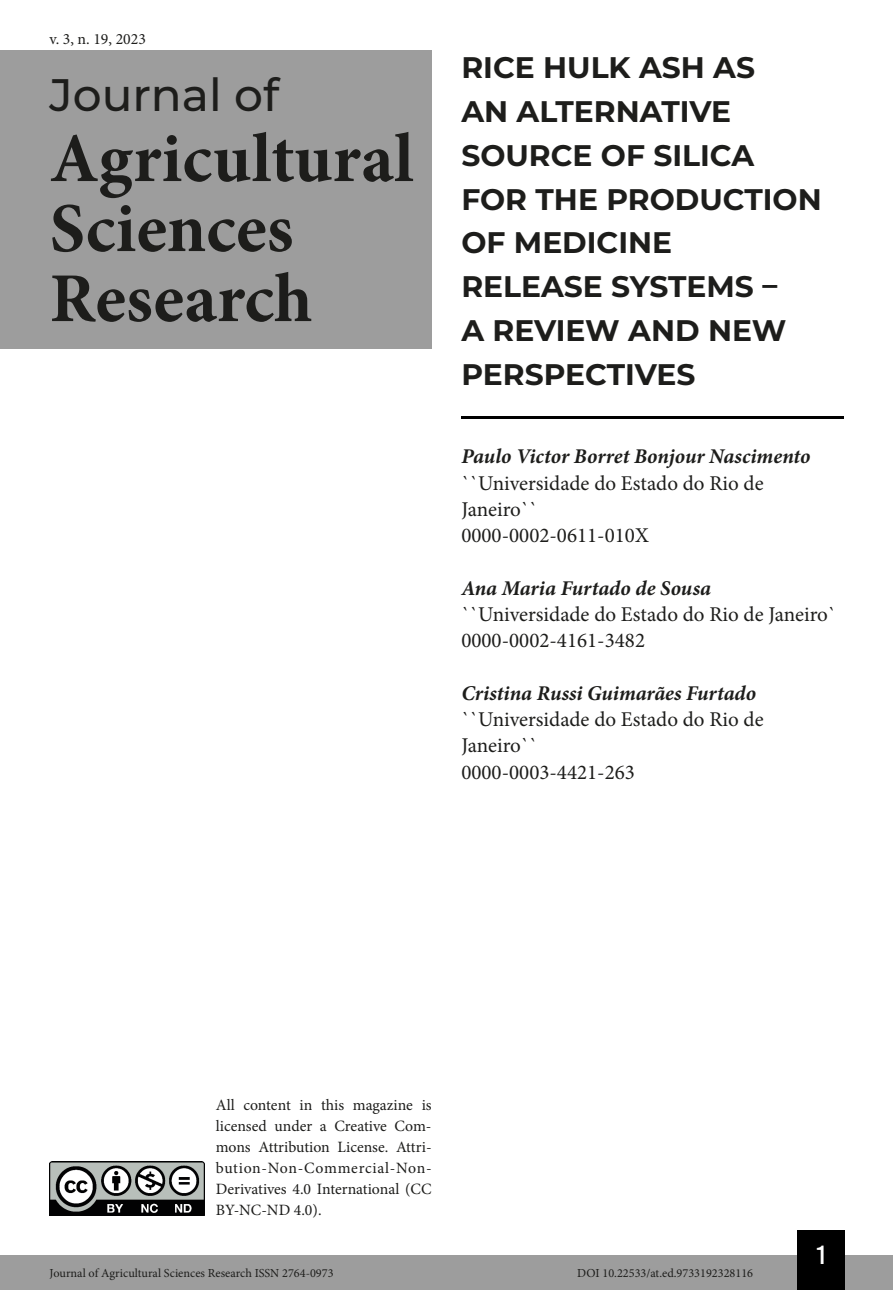
<style>
.page{position:relative;width:893px;height:1290px;background:#fff}
.page>*{position:absolute;margin:0;border:0;box-sizing:border-box;transform-origin:0 0}
.t1{font:700 70px/70px "Minion Pro";color:#1d1d1b}
.t2{font:500 45.5px "Montserrat";color:#1d1d1b}
.t3{font:700 29.75px/43.8px "Montserrat";color:#1d1d1b}
.t4{font:26.25px "Bebas Kai";color:#fff}
.t5{font:21px/26.2px "Minion Pro";color:#1d1d1b}
.t6{font:italic 700 21px "Minion Pro";letter-spacing:-.005em;color:#1d1d1b}
.t7{font:15.75px/21px "Minion Pro";color:#1d1d1b;text-align:justify}
.t8{font:12.25px "Minion Pro";color:#1d1d1b}
</style>
<div class="page">
<div style="left:0;top:1255px;width:893px;height:35px;background:#9d9d9d"></div>
<div style="left:797px;top:1230px;width:48px;height:60px;background:#000"></div>
<img style="left:50px;top:1161px;width:154px;height:54px">
<div style="left:0;top:50px;width:432px;height:298px;background:#9d9d9d"></div>
<hr style="left:461px;top:416px;width:382px;height:2px;background:#000">
<p class="t7" style="left:50px;top:28px;width:98px">v. 3, n. 19, 2023</p>
<h2 class="t2" style="left:50px;top:63px;width:231px">Journal of</h2>
<h1 class="t1" style="left:50px;top:123px;width:366px">Agricultural<br>Sciences<br>Research</h1>
<h3 class="t3" style="left:461px;top:44px;width:362px">RICE HULK ASH AS<br>AN ALTERNATIVE<br>SOURCE OF SILICA<br>FOR THE PRODUCTION<br>OF MEDICINE<br>RELEASE SYSTEMS –<br>A REVIEW AND NEW<br>PERSPECTIVES</h3>
<p class="t6" style="left:461px;top:442px;width:351px">Paulo Victor Borret Bonjour Nascimento</p>
<p class="t5" style="left:461px;top:470px;width:304px">``Universidade do Estado do Rio de<br>Janeiro``<br>0000-0002-0611-010X</p>
<p class="t6" style="left:461px;top:573px;width:251px">Ana Maria Furtado de Sousa</p>
<p class="t5" style="left:461px;top:601px;width:376px">``Universidade do Estado do Rio de Janeiro`<br>0000-0002-4161-3482</p>
<p class="t6" style="left:461px;top:678px;width:296px">Cristina Russi Guimarães Furtado</p>
<p class="t5" style="left:461px;top:706px;width:304px">``Universidade do Estado do Rio de<br>Janeiro``<br>0000-0003-4421-263</p>
<p class="t7" style="left:216px;top:1095px;width:217px">All content in this magazine is licensed under a Creative Com&shy;mons Attribution License. Attri&shy;bution-Non-Commercial-Non-Derivatives 4.0 International (CC BY-NC-ND 4.0).</p>
<p class="t4" style="left:817px;top:1241px;width:10px">1</p>
<p class="t8" style="left:50px;top:1265px;width:285px">Journal of Agricultural Sciences Research ISSN 2764-0973</p>
<p class="t8" style="left:577px;top:1265px;width:177px">DOI 10.22533/at.ed.9733192328116</p>
</div>
